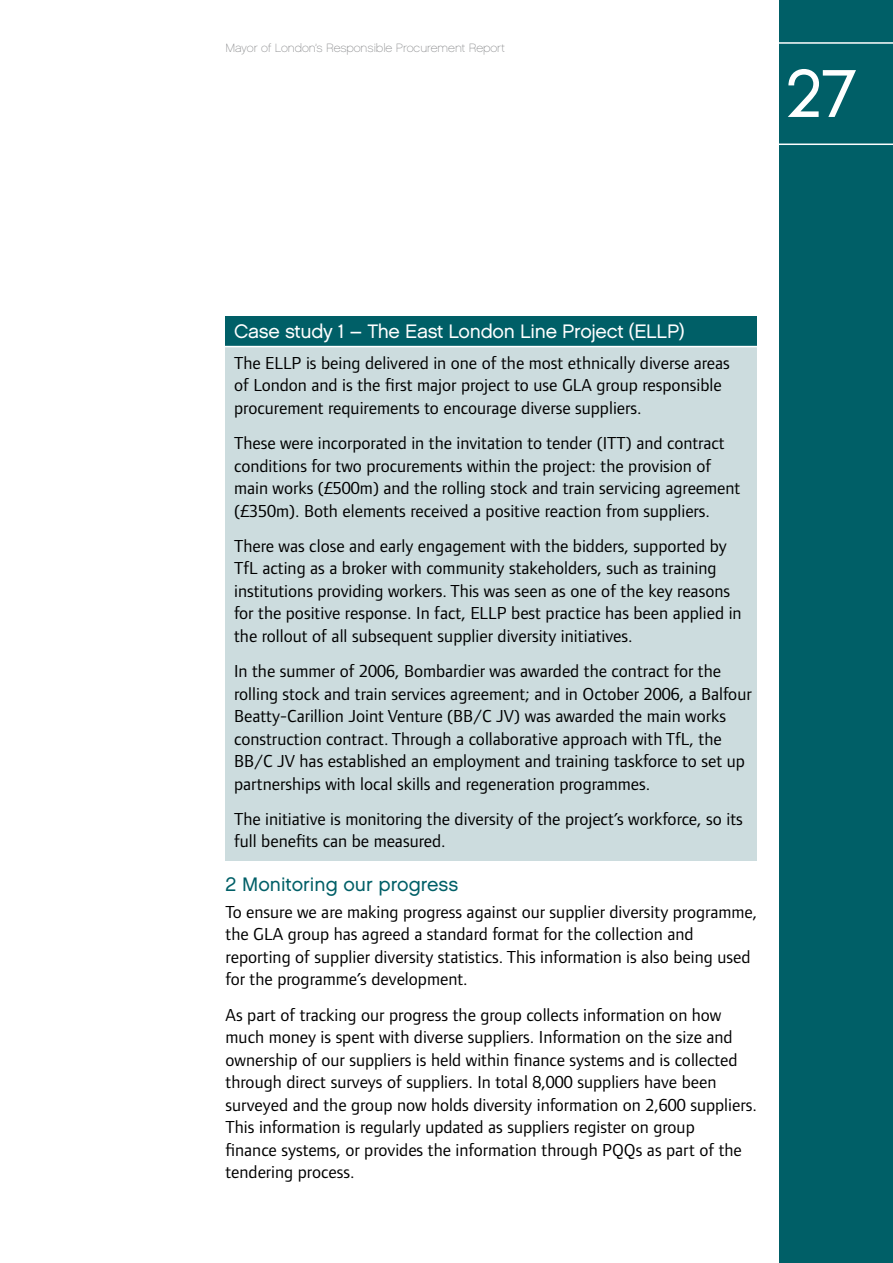
<style>
.page{position:relative;width:893px;height:1263px;background:#fff}
.page>*{position:absolute;margin:0;border:0;box-sizing:border-box;transform-origin:0 0}
.t1{font:67.5px "Chalet London Nineteen Seventy";color:#fff}
.t2{font:19.5px "Chalet London Nineteen Sixty";letter-spacing:-.015em;color:#fff}
.t3{font:19.5px "Chalet London Nineteen Sixty";color:#005f67}
.t4{font:18px/22.5px "Foundry Form Sans";color:#000}
.t5{font:12px "Chalet Paris Nineteen Sixty";color:#87888a}
</style>
<div class="page">
<div style="left:780px;top:0;width:113px;height:1263px;background:#005f67"></div>
<svg style="left:779px;top:42px;width:114px;height:103px"></svg>
<div style="left:225px;top:316px;width:532px;height:544px;background:#ccdcde"></div>
<div style="left:225px;top:316px;width:532px;height:30px;background:#005f67"></div>
<hr style="left:221px;top:346px;width:538px;height:1px;background:#fff">
<p class="t5" style="left:225px;top:40px;width:281px">Mayor of London’s Responsible Procurement Report</p>
<h1 class="t1" style="left:787px;top:52px;width:72px">27</h1>
<p class="t2" style="left:234px;top:319px;width:452px">Case study 1 – The East London Line Project (ELLP)</p>
<p class="t4" style="left:234px;top:351px;width:497px">The ELLP is being delivered in one of the most ethnically diverse areas of London and is the first major project to use GLA group responsible procurement requirements to encourage diverse suppliers.</p>
<p class="t4" style="left:234px;top:432px;width:508px">These were incorporated in the invitation to tender (ITT) and contract conditions for two procurements within the project: the provision of main works (£500m) and the rolling stock and train servicing agreement (£350m). Both elements received a positive reaction from suppliers.</p>
<p class="t4" style="left:234px;top:534px;width:509px">There was close and early engagement with the bidders, supported by TfL acting as a broker with community stakeholders, such as training institutions providing workers. This was seen as one of the key reasons for the positive response. In fact, ELLP best practice has been applied in the rollout of all subsequent supplier diversity initiatives.</p>
<p class="t4" style="left:234px;top:660px;width:519px">In the summer of 2006, Bombardier was awarded the contract for the rolling stock and train services agreement; and in October 2006, a Balfour Beatty-Carillion Joint Venture (BB/C JV) was awarded the main works construction contract. Through a collaborative approach with TfL, the BB/C JV has established an employment and training taskforce to set up partnerships with local skills and regeneration programmes.</p>
<p class="t4" style="left:234px;top:807px;width:510px">The initiative is monitoring the diversity of the project’s workforce, so its full benefits can be measured.</p>
<p class="t3" style="left:226px;top:872px;width:234px">2 Monitoring our progress</p>
<p class="t4" style="left:226px;top:900px;width:533px">To ensure we are making progress against our supplier diversity programme, the GLA group has agreed a standard format for the collection and reporting of supplier diversity statistics. This information is also being used for the programme’s development.</p>
<p class="t4" style="left:226px;top:1003px;width:533px">As part of tracking our progress the group collects information on how much money is spent with diverse suppliers. Information on the size and ownership of our suppliers is held within finance systems and is collected through direct surveys of suppliers. In total 8,000 suppliers have been surveyed and the group now holds diversity information on 2,600 suppliers.<br>This information is regularly updated as suppliers register on group<br>finance systems, or provides the information through PQQs as part of the tendering process.</p>
</div>
